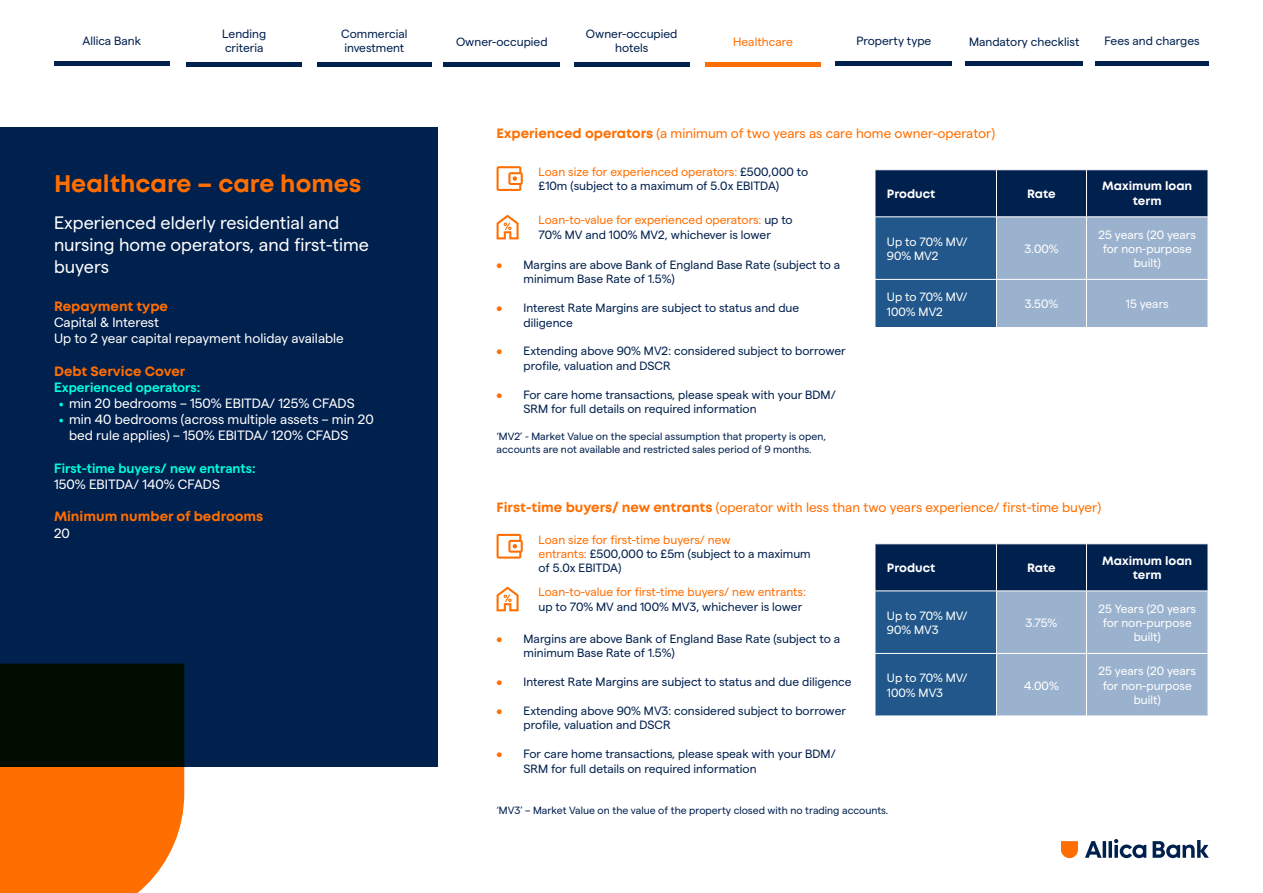
<style>
.page{position:relative;width:1263px;height:893px;background:#fff}
.page>*{position:absolute;margin:0;border:0;box-sizing:border-box;transform-origin:0 0}
.t1{font:700 24px "Mont";color:#ff6e00}
.t2{font:18px/21.6px "Matter SQ";color:#fff}
.t3{font:13.5px/16.2px "Matter SQ";color:#fff}
.t4{font:13.5px "Matter SQ";color:#ff6e00}
.t5{font:700 13.5px "Mont";color:#ff6e00}
.t6{font:600 13.5px "Matter SQ";color:#02ffdc}
.t7{font:12px/14.4px "Matter SQ";color:#00204e}
.t8{font:12px/14.4px "Matter SQ";color:#fff}
.t9{font:12px/14.4px "Matter SQ";color:#ff6e00}
.t10{font:700 12px/14.4px "Mont";color:#fff;text-align:center}
.t11{font:10.5px/12.6px "Matter SQ";color:#00204e}
.t12{font:9px/16.8px "Matter SQ";color:#02ffdc}
.s1{font-family:"Mont";font-weight:700}
.s2{color:#ff6e00}
.s3{color:#00204e}
</style>
<div class="page">
<div style="left:0;top:127px;width:437px;height:639px;background:#00204e"></div>
<svg style="left:1061px;top:841px;width:17px;height:17px"></svg>
<svg style="left:1085px;top:839px;width:61px;height:19px"></svg>
<svg style="left:1152px;top:840px;width:57px;height:18px"></svg>
<svg style="left:0;top:664px;width:184px;height:229px;background:#8c4708"></svg>
<svg style="left:875px;top:170px;width:333px;height:157px;background:#4f7097"></svg>
<hr style="left:996px;top:170px;width:1px;height:46px;background:#fff">
<hr style="left:1086px;top:170px;width:1px;height:46px;background:#fff">
<hr style="left:874px;top:216px;width:122px;height:1px;background:#fff">
<hr style="left:996px;top:216px;width:90px;height:1px;background:#fff">
<hr style="left:996px;top:217px;width:1px;height:62px;background:#fff">
<hr style="left:1086px;top:216px;width:122px;height:1px;background:#fff">
<hr style="left:1086px;top:217px;width:1px;height:62px;background:#fff">
<hr style="left:874px;top:279px;width:122px;height:1px;background:#fff">
<hr style="left:996px;top:279px;width:90px;height:1px;background:#fff">
<hr style="left:996px;top:280px;width:1px;height:47px;background:#fff">
<hr style="left:1086px;top:279px;width:122px;height:1px;background:#fff">
<hr style="left:1086px;top:280px;width:1px;height:47px;background:#fff">
<svg style="left:875px;top:544px;width:333px;height:172px;background:#52739a"></svg>
<hr style="left:996px;top:544px;width:1px;height:46px;background:#fff">
<hr style="left:1086px;top:544px;width:1px;height:46px;background:#fff">
<hr style="left:874px;top:590px;width:122px;height:1px;background:#fff">
<hr style="left:996px;top:590px;width:90px;height:1px;background:#fff">
<hr style="left:996px;top:591px;width:1px;height:62px;background:#fff">
<hr style="left:1086px;top:590px;width:122px;height:1px;background:#fff">
<hr style="left:1086px;top:591px;width:1px;height:62px;background:#fff">
<hr style="left:874px;top:653px;width:122px;height:1px;background:#fff">
<hr style="left:996px;top:653px;width:90px;height:1px;background:#fff">
<hr style="left:996px;top:654px;width:1px;height:62px;background:#fff">
<hr style="left:1086px;top:653px;width:122px;height:1px;background:#fff">
<hr style="left:1086px;top:654px;width:1px;height:62px;background:#fff">
<svg style="left:497px;top:166px;width:26px;height:25px"></svg>
<svg style="left:496px;top:215px;width:23px;height:24px"></svg>
<svg style="left:497px;top:534px;width:26px;height:25px"></svg>
<svg style="left:496px;top:587px;width:23px;height:24px"></svg>
<hr style="left:54px;top:62px;width:116px;height:4px;background:#00204e">
<hr style="left:443px;top:62px;width:117px;height:4px;background:#00204e">
<hr style="left:317px;top:62px;width:114px;height:4px;background:#00204e">
<hr style="left:836px;top:62px;width:116px;height:4px;background:#00204e">
<hr style="left:187px;top:62px;width:115px;height:4px;background:#00204e">
<hr style="left:705px;top:62px;width:116px;height:4px;background:#ff6e00">
<hr style="left:965px;top:62px;width:118px;height:4px;background:#00204e">
<hr style="left:1095px;top:62px;width:114px;height:4px;background:#00204e">
<hr style="left:574px;top:62px;width:115px;height:4px;background:#00204e">
<p class="t7" style="left:222px;top:25px;width:45px">Lending criteria</p>
<p class="t9" style="left:733px;top:33px;width:61px">Healthcare</p>
<p class="t7" style="left:969px;top:33px;width:112px">Mandatory checklist</p>
<p class="t7" style="left:1104px;top:33px;width:96px">Fees and charges</p>
<p class="t7" style="left:341px;top:25px;width:68px">Commercial investment</p>
<p class="t7" style="left:856px;top:33px;width:76px">Property type</p>
<p class="t7" style="left:586px;top:25px;width:93px;text-align:center">Owner-occupied hotels</p>
<p class="t7" style="left:82px;top:33px;width:60px">Allica Bank</p>
<p class="t7" style="left:456px;top:33px;width:93px">Owner-occupied</p>
<h1 class="t1" style="left:54px;top:168px;width:309px">Healthcare – care homes</h1>
<h2 class="t2" style="left:54px;top:211px;width:316px">Experienced elderly residential and nursing home operators, and first-time buyers</h2>
<p class="t5" style="left:54px;top:297px;width:116px">Repayment type</p>
<p class="t3" style="left:54px;top:313px;width:291px">Capital &amp; Interest<br>Up to 2 year capital repayment holiday available</p>
<p class="t5" style="left:54px;top:362px;width:133px">Debt Service Cover</p>
<p class="t6" style="left:54px;top:377px;width:148px">Experienced operators:</p>
<p class="t3" style="left:69px;top:394px;width:306px">min 20 bedrooms – 150% EBITDA/ 125% CFADS min 40 bedrooms (across multiple assets – min 20 bed rule applies) – 150% EBITDA/ 120% CFADS</p>
<p class="t6" style="left:54px;top:458px;width:203px">First-time buyers/ new entrants:</p>
<p class="t3" style="left:54px;top:475px;width:167px">150% EBITDA/ 140% CFADS</p>
<p class="t5" style="left:54px;top:508px;width:211px">Minimum number of bedrooms</p>
<p class="t3" style="left:54px;top:524px;width:17px">20</p>
<p class="t12" style="left:59px;top:394px;width:6px">• •</p>
<p class="t4" style="left:496px;top:123px;width:500px"><span class="s1">Experienced operators</span> (a minimum of two years as care home owner-operator)</p>
<p class="t7" style="left:539px;top:164px;width:271px"><span class="s2">Loan size for experienced operators:</span> £500,000 to £10m (subject to a maximum of 5.0x EBITDA)</p>
<p class="t9" style="left:539px;top:212px;width:256px">Loan-to-value for experienced operators: <span class="s3">up to<br>70% MV and 100% MV2, whichever is lower</span></p>
<p class="t7" style="left:524px;top:257px;width:318px;text-indent:-27px"><span class="s2">•</span> Margins are above Bank of England Base Rate (subject to a minimum Base Rate of 1.5%)</p>
<p class="t7" style="left:524px;top:300px;width:277px;text-indent:-27px"><span class="s2">•</span> Interest Rate Margins are subject to status and due diligence</p>
<p class="t7" style="left:524px;top:343px;width:324px;text-indent:-27px"><span class="s2">•</span> Extending above 90% MV2: considered subject to borrower profile, valuation and DSCR</p>
<p class="t7" style="left:524px;top:386px;width:314px;text-indent:-27px"><span class="s2">•</span> For care home transactions, please speak with your BDM/<br>SRM for full details on required information</p>
<p class="t11" style="left:496px;top:429px;width:331px">‘MV2’ - Market Value on the special assumption that property is open, accounts are not available and restricted sales period of 9 months.</p>
<p class="t10" style="left:887px;top:186px;width:50px">Product</p>
<p class="t10" style="left:1027px;top:186px;width:30px">Rate</p>
<p class="t10" style="left:1102px;top:179px;width:92px">Maximum loan term</p>
<p class="t8" style="left:887px;top:233px;width:82px">Up to 70% MV/<br>90% MV2</p>
<p class="t8" style="left:1024px;top:241px;width:36px">3.00%</p>
<p class="t8" style="left:1098px;top:226px;width:99px;text-align:center">25 years (20 years for non-purpose built)</p>
<p class="t8" style="left:887px;top:289px;width:82px">Up to 70% MV/<br>100% MV2</p>
<p class="t8" style="left:1025px;top:296px;width:35px">3.50%</p>
<p class="t8" style="left:1126px;top:296px;width:44px">15 years</p>
<p class="t4" style="left:496px;top:497px;width:606px"><span class="s1">First-time buyers/ new entrants</span> (operator with less than two years experience/ first-time buyer)</p>
<p class="t7" style="left:539px;top:531px;width:274px"><span class="s2">Loan size for first-time buyers/ new<br>entrants:</span> £500,000 to £5m (subject to a maximum of 5.0x EBITDA)</p>
<p class="t9" style="left:539px;top:584px;width:269px">Loan-to-value for first-time buyers/ new entrants:</p>
<p class="t7" style="left:539px;top:598px;width:265px">up to 70% MV and 100% MV3, whichever is lower</p>
<p class="t7" style="left:524px;top:631px;width:318px;text-indent:-27px"><span class="s2">•</span> Margins are above Bank of England Base Rate (subject to a minimum Base Rate of 1.5%)</p>
<p class="t7" style="left:496px;top:674px;width:357px"><span class="s2">•</span> Interest Rate Margins are subject to status and due diligence</p>
<p class="t7" style="left:524px;top:703px;width:324px;text-indent:-27px"><span class="s2">•</span> Extending above 90% MV3: considered subject to borrower profile, valuation and DSCR</p>
<p class="t7" style="left:524px;top:746px;width:314px;text-indent:-27px"><span class="s2">•</span> For care home transactions, please speak with your BDM/<br>SRM for full details on required information</p>
<p class="t10" style="left:887px;top:560px;width:50px">Product</p>
<p class="t10" style="left:1027px;top:560px;width:30px">Rate</p>
<p class="t10" style="left:1102px;top:553px;width:92px">Maximum loan term</p>
<p class="t8" style="left:887px;top:607px;width:82px">Up to 70% MV/<br>90% MV3</p>
<p class="t8" style="left:1025px;top:615px;width:33px">3.75%</p>
<p class="t8" style="left:1098px;top:600px;width:99px;text-align:center">25 Years (20 years for non-purpose built)</p>
<p class="t8" style="left:887px;top:670px;width:82px">Up to 70% MV/<br>100% MV3</p>
<p class="t8" style="left:1024px;top:677px;width:36px">4.00%</p>
<p class="t8" style="left:1098px;top:663px;width:99px;text-align:center">25 years (20 years for non-purpose built)</p>
<p class="t11" style="left:496px;top:803px;width:393px">‘MV3’ – Market Value on the value of the property closed with no trading accounts.</p>
</div>
